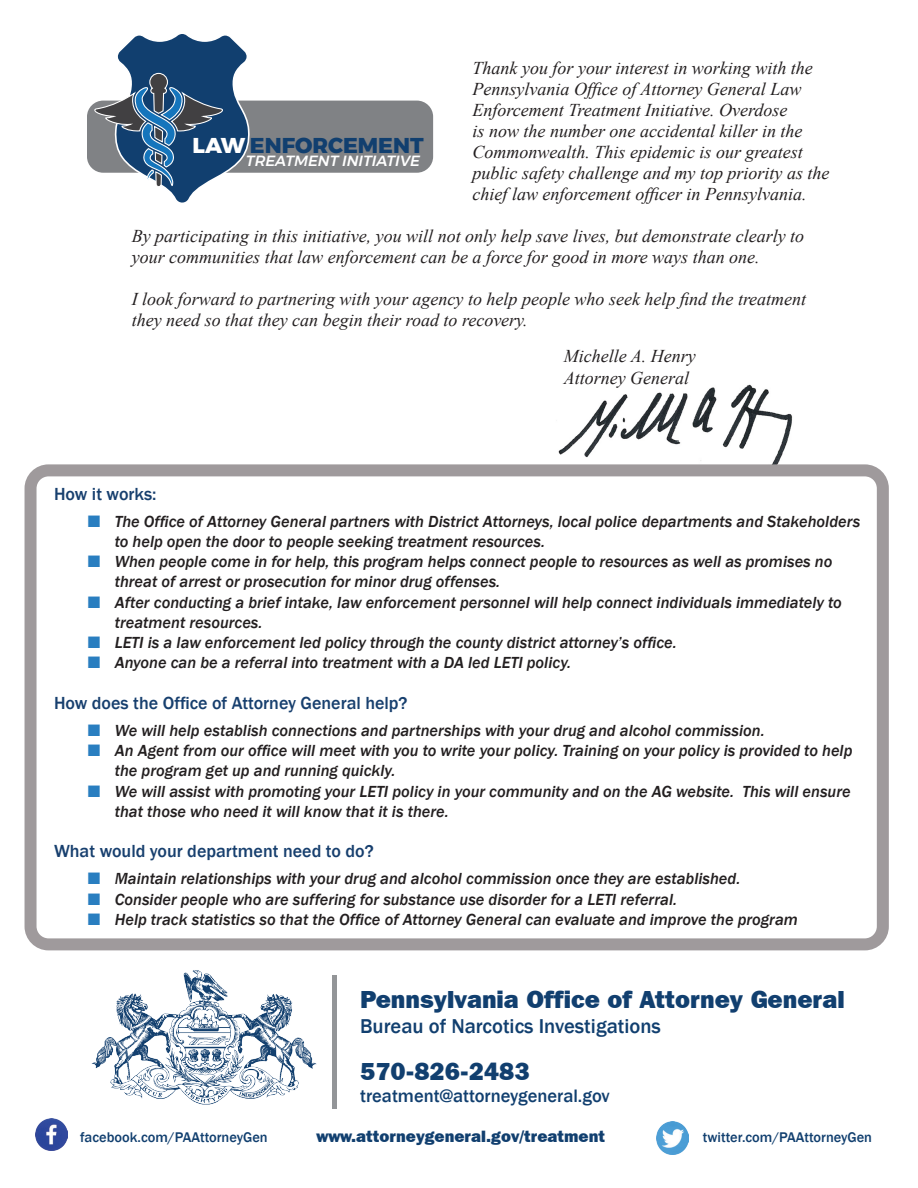
<style>
.page{position:relative;width:918px;height:1188px;background:#fff}
.page>*{position:absolute;margin:0;border:0;box-sizing:border-box;transform-origin:0 0}
.t1{font:800 24.75px "Franklin Gothic IT Cby BT";color:#113f6f}
.t2{font:800 21.45px "Montserrat";color:#113f6f}
.t3{font:500 20.55px "Franklin Gothic";color:#113f6f}
.t4{font:500 18.6px "Franklin Gothic";color:#113f6f}
.t5{font:italic 18px/21px "Times New Roman";color:#231f20}
.t6{font:500 18px "Franklin Gothic";color:#173f6e}
.t7{font:italic 500 16.5px/20.2px "Franklin Gothic";color:#231f20}
.t8{font:800 16.5px "Franklin Gothic IT Cby BT";color:#113f6f}
.t9{font:italic 500 14.7px "Montserrat";color:#fff}
.t10{font:500 14.4px "Franklin Gothic";color:#113f6f}
.s1{color:#fff}
.s2{color:#297ec0}
</style>
<div class="page">
<img style="left:558px;top:384px;width:235px;height:80px">
<div style="left:25px;top:464px;width:864px;height:486px;border:12px solid #9f9a9c;border-radius:18px"></div>
<div style="left:87px;top:101px;width:346px;height:72px;background:#808285;border-radius:16px"></div>
<svg style="left:90px;top:34px;width:161px;height:169px"></svg>
<hr style="left:332px;top:976px;width:4px;height:133px;background:#939598">
<img style="left:91px;top:970px;width:226px;height:135px">
<img style="left:656px;top:1122px;width:33px;height:32px">
<img style="left:35px;top:1118px;width:33px;height:33px">
<p class="t5" style="left:473px;top:57px;width:358px">Thank you for your interest in working with the Pennsylvania Office of Attorney General Law Enforcement Treatment Initiative. Overdose<br>is now the number one accidental killer in the Commonwealth. This epidemic is our greatest public safety challenge and my top priority as the chief law enforcement officer in Pennsylvania.</p>
<p class="t5" style="left:132px;top:225px;width:674px">By participating in this initiative, you will not only help save lives, but demonstrate clearly to your communities that law enforcement can be a force for good in more ways than one.</p>
<p class="t5" style="left:132px;top:288px;width:676px">I look forward to partnering with your agency to help people who seek help find the treatment they need so that they can begin their road to recovery.</p>
<p class="t5" style="left:564px;top:345px;width:134px">Michelle A. Henry</p>
<p class="t5" style="left:564px;top:368px;width:127px">Attorney General</p>
<p class="t2" style="left:193px;top:128px;width:233px"><span class="s1">LAW</span> ENFORCEMENT</p>
<p class="t9" style="left:246px;top:150px;width:176px">TREATMENT INITIATIVE</p>
<p class="t6" style="left:54px;top:482px;width:104px">How it works:</p>
<p class="t7" style="left:115px;top:511px;width:747px;text-indent:-27px"><span class="s2">■</span> The Office of Attorney General partners with District Attorneys, local police departments and Stakeholders to help open the door to people seeking treatment resources.</p>
<p class="t7" style="left:115px;top:552px;width:719px;text-indent:-27px"><span class="s2">■</span> When people come in for help, this program helps connect people to resources as well as promises no threat of arrest or prosecution for minor drug offenses.</p>
<p class="t7" style="left:115px;top:592px;width:729px;text-indent:-27px"><span class="s2">■</span> After conducting a brief intake, law enforcement personnel will help connect individuals immediately to treatment resources.</p>
<p class="t7" style="left:88px;top:633px;width:591px"><span class="s2">■</span> LETI is a law enforcement led policy through the county district attorney’s office.</p>
<p class="t7" style="left:88px;top:653px;width:485px"><span class="s2">■</span> Anyone can be a referral into treatment with a DA led LETI policy.</p>
<p class="t6" style="left:54px;top:692px;width:355px">How does the Office of Attorney General help?</p>
<p class="t7" style="left:88px;top:720px;width:678px"><span class="s2">■</span> We will help establish connections and partnerships with your drug and alcohol commission.</p>
<p class="t7" style="left:115px;top:741px;width:739px;text-indent:-27px"><span class="s2">■</span> An Agent from our office will meet with you to write your policy. Training on your policy is provided to help the program get up and running quickly.</p>
<p class="t7" style="left:115px;top:781px;width:737px;text-indent:-27px"><span class="s2">■</span> We will assist with promoting your LETI policy in your community and on the AG website. This will ensure that those who need it will know that it is there.</p>
<p class="t6" style="left:54px;top:840px;width:321px">What would your department need to do?</p>
<p class="t7" style="left:88px;top:869px;width:654px"><span class="s2">■</span> Maintain relationships with your drug and alcohol commission once they are established.</p>
<p class="t7" style="left:88px;top:889px;width:591px"><span class="s2">■</span> Consider people who are suffering for substance use disorder for a LETI referral.</p>
<p class="t7" style="left:88px;top:909px;width:712px"><span class="s2">■</span> Help track statistics so that the Office of Attorney General can evaluate and improve the program</p>
<p class="t1" style="left:360px;top:984px;width:486px">Pennsylvania Office of Attorney General</p>
<p class="t3" style="left:360px;top:1013px;width:302px">Bureau of Narcotics Investigations</p>
<p class="t1" style="left:360px;top:1055px;width:171px">570-826-2483</p>
<p class="t4" style="left:360px;top:1084px;width:251px">treatment@attorneygeneral.gov</p>
<p class="t10" style="left:80px;top:1128px;width:189px">facebook.com/PAAttorneyGen</p>
<p class="t8" style="left:317px;top:1126px;width:290px">www.attorneygeneral.gov/treatment</p>
<p class="t10" style="left:703px;top:1128px;width:171px">twitter.com/PAAttorneyGen</p>
</div>
